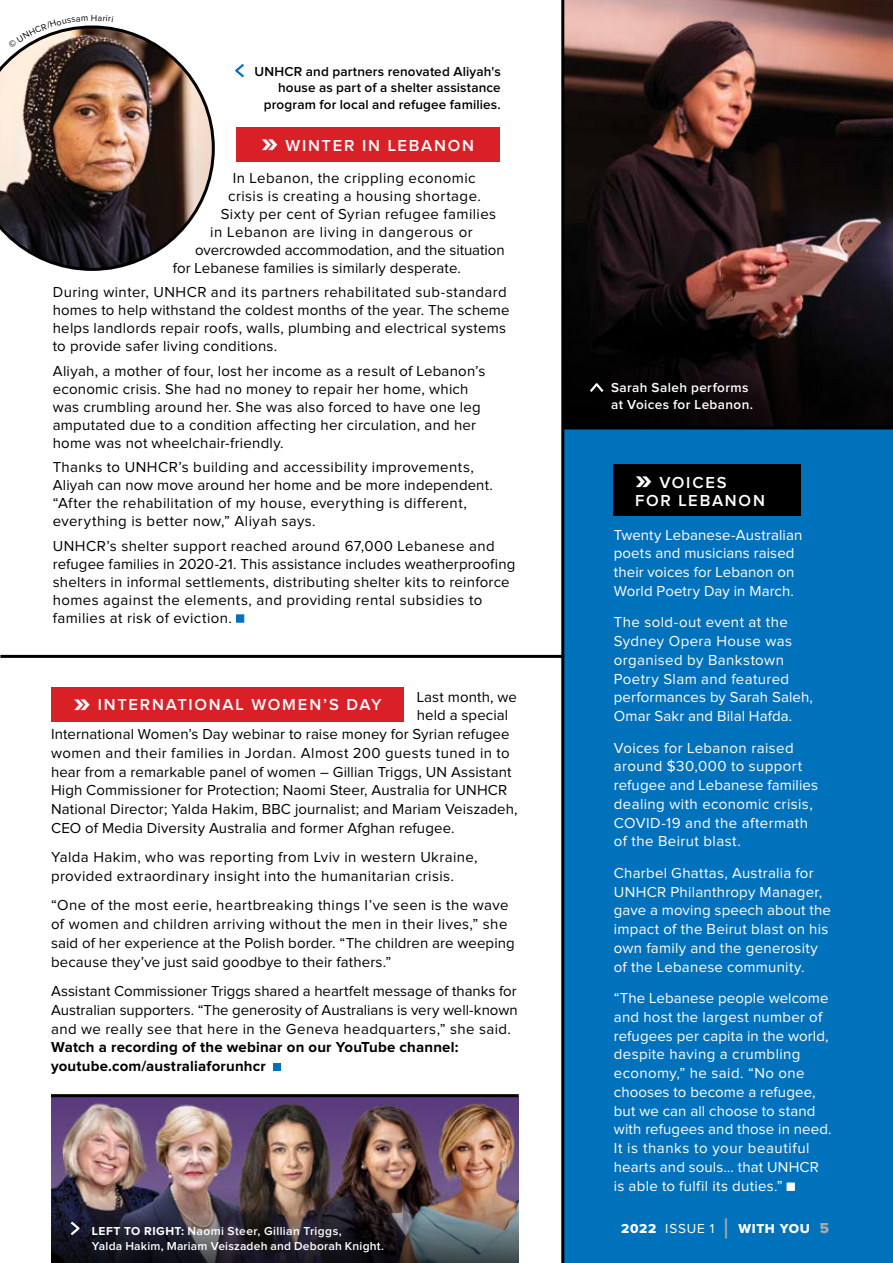
<style>
.page{position:relative;width:893px;height:1263px;background:#fff}
.page>*{position:absolute;margin:0;border:0;box-sizing:border-box;transform-origin:0 0}
.t1{font:600 16.5px/18px "Proxima Nova";letter-spacing:.11em;color:#fff}
.t2{font:15px/18px "Proxima Nova";letter-spacing:.015em;color:#000}
.t3{font:15px/18.8px "Proxima Nova";letter-spacing:.015em;color:#fff}
.t4{font:700 15px/18.8px "Proxima Nova";letter-spacing:.015em;color:#000}
.t5{font:15px "Proxima Nova";letter-spacing:-.005em;color:#000}
.t6{font:15px "Proxima Nova";letter-spacing:.035em;color:#000}
.t7{font:600 13.5px/16.5px "Proxima Nova";letter-spacing:.01em;color:#000;text-align:right}
.t8{font:600 13.5px/16.5px "Proxima Nova";letter-spacing:.03em;color:#fff}
.t9{font:13.5px "Proxima Nova Extrabld";letter-spacing:.05em;color:#fff}
.t10{font:600 12px/15px "Proxima Nova";letter-spacing:.015em;color:#fff}
.s1{font-family:"Proxima Nova Extrabld";font-weight:400;font-size:30px}
.s2{font-weight:700}
.s3{font-family:"Proxima Nova"}
.s4{font-size:28.8px;color:#a7a9ac}
.s5{font-size:15px;color:#a7a9ac}
</style>
<div class="page">
<img style="left:51px;top:1097px;width:468px;height:77px">
<div style="left:563px;top:0;width:330px;height:1263px;background:#0072bc"></div>
<img style="left:564px;top:0;width:329px;height:231px">
<hr style="left:561px;top:0;width:3px;height:1263px;background:#000">
<svg style="left:564px;top:231px;width:329px;height:195px;background:#231616"></svg>
<img style="left:51px;top:1174px;width:468px;height:89px">
<div style="left:614px;top:465px;width:187px;height:51px;background:#000"></div>
<div style="left:787px;top:1183px;width:8px;height:8px;background:#fff;border:1px solid #fff"></div>
<svg style="left:235px;top:63px;width:9px;height:15px"></svg>
<div style="left:236px;top:128px;width:263px;height:34px;background:#da2027"></div>
<div style="left:236px;top:614px;width:8px;height:8px;background:#0072bc;border:1px solid #0072bc"></div>
<div style="left:51px;top:687px;width:353px;height:34px;background:#da2027"></div>
<div style="left:274px;top:1064px;width:7px;height:7px;background:#0072bc"></div>
<hr style="left:563px;top:426px;width:330px;height:3px;background:#000">
<hr style="left:0;top:655px;width:563px;height:3px;background:#000">
<hr style="left:51px;top:1094px;width:468px;height:3px;background:#000">
<svg style="left:588px;top:381px;width:17px;height:13px"></svg>
<svg style="left:69px;top:1220px;width:13px;height:17px"></svg>
<img style="left:0;top:27px;width:215px;height:244px">
<svg style="left:8px;top:25px;width:105px;height:23px"></svg>
<p class="t7" style="left:255px;top:64px;width:248px">UNHCR and partners renovated Aliyah's house as part of a shelter assistance program for local and refugee families.</p>
<p class="t1" style="left:261px;top:137px;width:215px"><span class="s1">»</span> WINTER IN LEBANON</p>
<p class="t2" style="left:233px;top:170px;width:244px">In Lebanon, the crippling economic</p>
<p class="t2" style="left:228px;top:188px;width:254px">crisis is creating a housing shortage.</p>
<p class="t2" style="left:221px;top:206px;width:277px">Sixty per cent of Syrian refugee families</p>
<p class="t6" style="left:210px;top:225px;width:264px">in Lebanon are living in dangerous or</p>
<p class="t5" style="left:195px;top:243px;width:311px">overcrowded accommodation, and the situation</p>
<p class="t2" style="left:173px;top:260px;width:290px">for Lebanese families is similarly desperate.</p>
<p class="t2" style="left:53px;top:284px;width:458px">During winter, UNHCR and its partners rehabilitated sub-standard homes to help withstand the coldest months of the year. The scheme helps landlords repair roofs, walls, plumbing and electrical systems to provide safer living conditions.</p>
<p class="t2" style="left:53px;top:362px;width:434px">Aliyah, a mother of four, lost her income as a result of Lebanon’s economic crisis. She had no money to repair her home, which was crumbling around her. She was also forced to have one leg amputated due to a condition affecting her circulation, and her home was not wheelchair-friendly.</p>
<p class="t2" style="left:53px;top:459px;width:442px">Thanks to UNHCR’s building and accessibility improvements, Aliyah can now move around her home and be more independent. “After the rehabilitation of my house, everything is different, everything is better now,” Aliyah says.</p>
<p class="t2" style="left:53px;top:537px;width:464px">UNHCR’s shelter support reached around 67,000 Lebanese and refugee families in 2020-21. This assistance includes weatherproofing shelters in informal settlements, distributing shelter kits to reinforce homes against the elements, and providing rental subsidies to families at risk of eviction.</p>
<p class="t2" style="left:417px;top:688px;width:102px">Last month, we</p>
<p class="t2" style="left:417px;top:707px;width:93px">held a special</p>
<p class="t2" style="left:51px;top:726px;width:460px">International Women’s Day webinar to raise money for Syrian refugee</p>
<p class="t2" style="left:51px;top:744px;width:460px">women and their families in Jordan. Almost 200 guests tuned in to</p>
<p class="t2" style="left:51px;top:763px;width:462px">hear from a remarkable panel of women – Gillian Triggs, UN Assistant</p>
<p class="t2" style="left:51px;top:782px;width:458px">High Commissioner for Protection; Naomi Steer, Australia for UNHCR</p>
<p class="t2" style="left:51px;top:801px;width:468px">National Director; Yalda Hakim, BBC journalist; and Mariam Veiszadeh,</p>
<p class="t2" style="left:51px;top:819px;width:405px">CEO of Media Diversity Australia and former Afghan refugee.</p>
<p class="t2" style="left:51px;top:848px;width:428px;line-height:18.8px">Yalda Hakim, who was reporting from Lviv in western Ukraine, provided extraordinary insight into the humanitarian crisis.</p>
<p class="t2" style="left:51px;top:897px;width:465px;line-height:18.8px">“One of the most eerie, heartbreaking things I’ve seen is the wave of women and children arriving without the men in their lives,” she said of her experience at the Polish border. “The children are weeping because they’ve just said goodbye to their fathers.”</p>
<p class="t2" style="left:51px;top:982px;width:468px;line-height:18.8px;text-align:justify">Assistant Commissioner Triggs shared a heartfelt message of thanks for Australian supporters. “The generosity of Australians is very well-known and we really see that here in the Geneva headquarters,” she said.</p>
<p class="t4" style="left:51px;top:1038px;width:409px">Watch a recording of the webinar on our YouTube channel: youtube.com/australiaforunhcr</p>
<p class="t1" style="left:73px;top:696px;width:310px"><span class="s1">»</span> INTERNATIONAL WOMEN’S DAY</p>
<p class="t10" style="left:92px;top:1224px;width:294px"><span class="s2">LEFT TO RIGHT:</span> Naomi Steer, Gillian Triggs,<br>Yalda Hakim, Mariam Veiszadeh and Deborah Knight.</p>
<p class="t8" style="left:611px;top:380px;width:144px">Sarah Saleh performs at Voices for Lebanon.</p>
<p class="t1" style="left:635px;top:474px;width:131px"><span class="s1">»</span> VOICES<br>FOR LEBANON</p>
<p class="t3" style="left:614px;top:526px;width:190px">Twenty Lebanese-Australian poets and musicians raised their voices for Lebanon on<br>World Poetry Day in March.</p>
<p class="t3" style="left:614px;top:614px;width:201px">The sold-out event at the<br>Sydney Opera House was organised by Bankstown<br>Poetry Slam and featured performances by Sarah Saleh,<br>Omar Sakr and Bilal Hafda.</p>
<p class="t3" style="left:614px;top:739px;width:206px">Voices for Lebanon raised around $30,000 to support refugee and Lebanese families dealing with economic crisis,<br>COVID-19 and the aftermath of the Beirut blast.</p>
<p class="t3" style="left:614px;top:864px;width:219px">Charbel Ghattas, Australia for<br>UNHCR Philanthropy Manager, gave a moving speech about the impact of the Beirut blast on his own family and the generosity of the Lebanese community.</p>
<p class="t3" style="left:614px;top:989px;width:219px">“The Lebanese people welcome and host the largest number of refugees per capita in the world, despite having a crumbling economy,” he said. “No one chooses to become a refugee, but we can all choose to stand with refugees and those in need.<br>It is thanks to your beautiful hearts and souls… that UNHCR is able to fulfil its duties.”</p>
<p class="t9" style="left:621px;top:1222px;width:210px">2022 <span class="s3">ISSUE 1</span> <span class="s4">|</span> WITH YOU <span class="s5">5</span></p>
</div>
